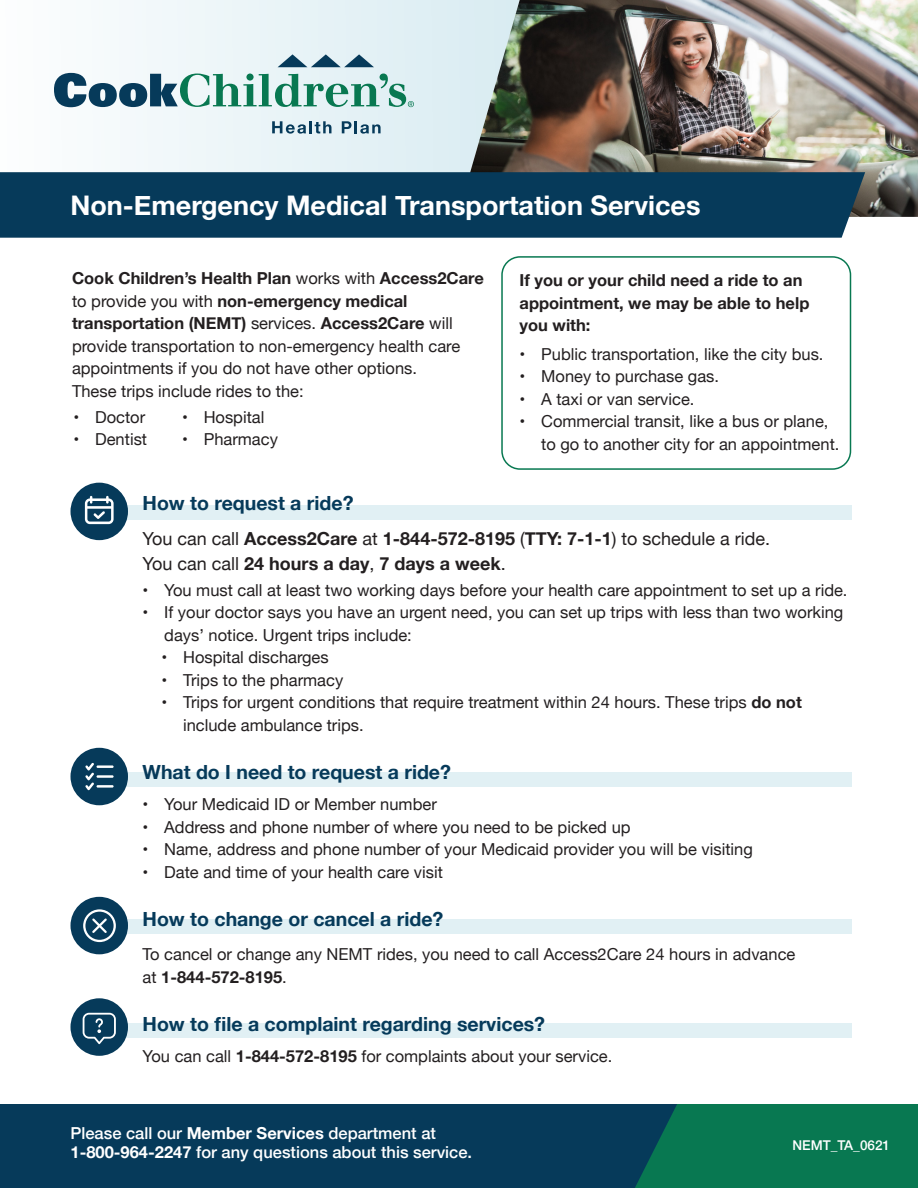
<style>
.page{position:relative;width:918px;height:1188px;background:#fff}
.page>*{position:absolute;margin:0;border:0;box-sizing:border-box;transform-origin:0 0}
.t1{font:700 27px "Helvetica Neue";color:#fff}
.t2{font:700 19.5px "Helvetica Neue";color:#063a5a}
.t3{font:700 18px/25.5px "Helvetica Neue";color:#231f20}
.t4{font:16.5px/22.5px "Helvetica Neue";color:#231f20}
.t5{font:500 16.5px/19.8px "Helvetica Neue";color:#fff}
.t6{font:700 16.5px/22.5px "Helvetica Neue";color:#231f20}
.t7{font:500 13.5px "Helvetica Neue";color:#fff}
.s1{font-weight:700}
.s2{font-weight:400}
</style>
<div class="page">
<div style="left:501px;top:256px;width:350px;height:214px;border:2px solid #087851;border-radius:18px"></div>
<svg style="left:68px;top:0;width:389px;height:172px;fill:#ebf5f8"></svg>
<img style="left:457px;top:0;width:461px;height:217px">
<div style="left:75px;top:1023px;width:776px;height:15px;background:#e1f0f4"></div>
<div style="left:72px;top:919px;width:779px;height:15px;background:#e1f0f4"></div>
<div style="left:72px;top:772px;width:779px;height:15px;background:#e1f0f4"></div>
<div style="left:72px;top:505px;width:779px;height:14px;background:#e1f0f4"></div>
<div style="left:0;top:172px;width:865px;height:66px;background:#063a5a"></div>
<svg style="left:278px;top:54px;width:96px;height:13px"></svg>
<svg style="left:54px;top:73px;width:360px;height:34px"></svg>
<svg style="left:272px;top:121px;width:59px;height:13px"></svg>
<svg style="left:342px;top:121px;width:39px;height:13px"></svg>
<div style="left:0;top:1104px;width:918px;height:84px;background:#087851"></div>
<div style="left:0;top:1104px;width:677px;height:84px;background:#063a5a"></div>
<div style="left:71px;top:998px;width:57px;height:58px;background:#063a5a;border-radius:50%"></div>
<svg style="left:83px;top:1013px;width:33px;height:31px"></svg>
<div style="left:71px;top:748px;width:57px;height:57px;background:#063a5a;border-radius:50%"></div>
<svg style="left:85px;top:763px;width:29px;height:27px"></svg>
<div style="left:71px;top:897px;width:57px;height:57px;background:#063a5a;border-radius:50%"></div>
<svg style="left:83px;top:909px;width:33px;height:33px"></svg>
<div style="left:71px;top:483px;width:57px;height:57px;background:#063a5a;border-radius:50%"></div>
<svg style="left:85px;top:496px;width:29px;height:28px"></svg>
<p class="t1" style="left:70px;top:185px;width:632px">Non-Emergency Medical Transportation Services</p>
<p class="t4" style="left:72px;top:268px;width:413px"><span class="s1">Cook Children’s Health Plan</span> works with <span class="s1">Access2Care </span>to provide you with <span class="s1">non-emergency medical transportation (NEMT)</span> services. <span class="s1">Access2Care</span> will provide transportation to non-emergency health care appointments if you do not have other options.<br>These trips include rides to the:</p>
<p class="t6" style="left:520px;top:270px;width:291px">If you or your child need a ride to an appointment, we may be able to help you with:</p>
<p class="t4" style="left:520px;top:344px;width:305px">• Public transportation, like the city bus.</p>
<p class="t4" style="left:520px;top:366px;width:201px">• Money to purchase gas.</p>
<p class="t4" style="left:520px;top:389px;width:176px">• A taxi or van service.</p>
<p class="t4" style="left:541px;top:411px;width:300px;text-indent:-22px">• Commercial transit, like a bus or plane, to go to another city for an appointment.</p>
<p class="t4" style="left:74px;top:407px;width:73px">• Doctor</p>
<p class="t4" style="left:74px;top:429px;width:75px">• Dentist</p>
<p class="t4" style="left:182px;top:407px;width:84px">• Hospital</p>
<p class="t4" style="left:182px;top:429px;width:97px">• Pharmacy</p>
<p class="t2" style="left:143px;top:488px;width:212px">How to request a ride?</p>
<p class="t3" style="left:143px;top:526px;width:629px"><span class="s2">You can call</span> Access2Care <span class="s2">at</span> 1-844-572-8195 <span class="s2">(</span>TTY: 7-1-1<span class="s2">) to schedule a ride.<br>You can call</span> 24 hours a day<span class="s2">,</span> 7 days a week<span class="s2">.</span></p>
<p class="t4" style="left:143px;top:579px;width:706px">• You must call at least two working days before your health care appointment to set up a ride.</p>
<p class="t4" style="left:164px;top:602px;width:681px;text-indent:-22px">• If your doctor says you have an urgent need, you can set up trips with less than two working days’ notice. Urgent trips include:</p>
<p class="t4" style="left:162px;top:647px;width:169px">• Hospital discharges</p>
<p class="t4" style="left:162px;top:669px;width:183px">• Trips to the pharmacy</p>
<p class="t4" style="left:183px;top:692px;width:620px;text-indent:-22px">• Trips for urgent conditions that require treatment within 24 hours. These trips <span class="s1">do not </span>include ambulance trips.</p>
<p class="t2" style="left:143px;top:756px;width:310px">What do I need to request a ride?</p>
<p class="t4" style="left:143px;top:794px;width:296px">• Your Medicaid ID or Member number</p>
<p class="t4" style="left:143px;top:816px;width:490px">• Address and phone number of where you need to be picked up</p>
<p class="t4" style="left:143px;top:839px;width:612px">• Name, address and phone number of your Medicaid provider you will be visiting</p>
<p class="t4" style="left:143px;top:861px;width:302px">• Date and time of your health care visit</p>
<p class="t2" style="left:143px;top:903px;width:302px">How to change or cancel a ride?</p>
<p class="t4" style="left:143px;top:944px;width:654px">To cancel or change any NEMT rides, you need to call Access2Care 24 hours in advance at <span class="s1">1-844-572-8195</span>.</p>
<p class="t2" style="left:143px;top:1008px;width:404px">How to file a complaint regarding services?</p>
<p class="t4" style="left:143px;top:1046px;width:471px">You can call <span class="s1">1-844-572-8195</span> for complaints about your service.</p>
<p class="t5" style="left:70px;top:1122px;width:403px">Please call our <span class="s1">Member Services</span> department at<br><span class="s1">1-800-964-2247</span> for any questions about this service.</p>
<p class="t7" style="left:793px;top:1134px;width:99px">NEMT_TA_0621</p>
</div>
